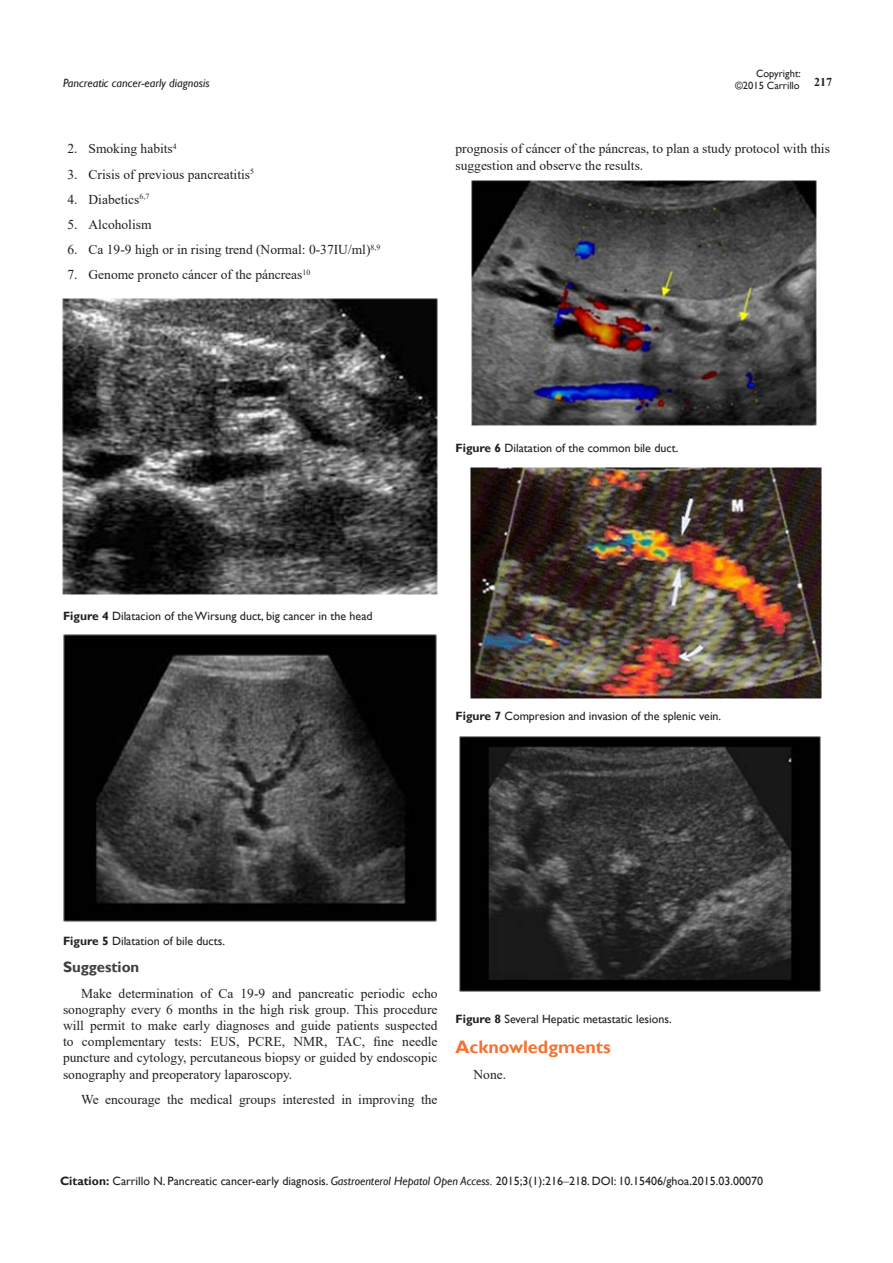
<style>
.page{position:relative;width:893px;height:1263px;background:#fff}
.page>*{position:absolute;margin:0;border:0;box-sizing:border-box;transform-origin:0 0}
.List_Paragraph{font:700 18px "Gill Sans";color:#f37331}
.t1{font:700 15px "Gill Sans";color:#3e3e3f}
.t2{font:13.5px/16.2px "Times New Roman";color:#231f20;text-align:justify}
.Citation{font:12px "Gill Sans";color:#231f20}
.t3{font:italic 12px "Gill Sans";color:#231f20}
.t4{font:700 12px "Times New Roman";color:#231f20}
.t5{font:10.5px/12.6px "Gill Sans";color:#231f20;text-align:right}
.s1{font-weight:700}
.s2{font-style:italic}
.s3{font-family:"Times New Roman"}
</style>
<div class="page">
<img style="left:62px;top:298px;width:375px;height:296px">
<img style="left:63px;top:634px;width:374px;height:288px">
<img style="left:471px;top:180px;width:346px;height:246px">
<img style="left:470px;top:467px;width:351px;height:231px">
<img style="left:459px;top:736px;width:362px;height:256px">
<p class="t5" style="left:735px;top:67px;width:67px">Copyright: ©2015 Carrillo</p>
<p class="t3" style="left:63px;top:76px;width:148px">Pancreatic cancer-early diagnosis</p>
<p class="t4" style="left:814px;top:73px;width:19px">217</p>
<p class="t2" style="left:68px;top:140px;width:111px">2. Smoking habits<sup>4</sup></p>
<p class="t2" style="left:68px;top:166px;width:188px">3. Crisis of previous pancreatitis<sup>5</sup></p>
<p class="t2" style="left:68px;top:191px;width:83px">4. Diabetics<sup>6,7</sup></p>
<p class="t2" style="left:68px;top:216px;width:86px">5. Alcoholism</p>
<p class="t2" style="left:68px;top:241px;width:314px">6. Ca 19-9 high or in rising trend (Normal: 0-37IU/ml)<sup>8,9</sup></p>
<p class="t2" style="left:68px;top:266px;width:244px">7. Genome proneto cáncer of the páncreas<sup>10</sup></p>
<p class="Citation" style="left:63px;top:609px;width:311px"><span class="s1">Figure 4</span> Dilatacion of the Wirsung duct, big cancer in the head</p>
<p class="t2" style="left:455px;top:140px;width:376px">prognosis of cáncer of the páncreas, to plan a study protocol with this suggestion and observe the results.</p>
<p class="Citation" style="left:455px;top:441px;width:224px"><span class="s1">Figure 6</span> Dilatation of the common bile duct.</p>
<p class="Citation" style="left:455px;top:709px;width:267px"><span class="s1">Figure 7</span> Compresion and invasion of the splenic vein.</p>
<p class="Citation" style="left:63px;top:934px;width:164px"><span class="s1">Figure 5</span> Dilatation of bile ducts.</p>
<p class="t1" style="left:63px;top:958px;width:78px">Suggestion</p>
<p class="t2" style="left:63px;top:985px;width:376px;text-indent:18px">Make determination of Ca 19-9 and pancreatic periodic echo sonography every 6 months in the high risk group. This procedure will permit to make early diagnoses and guide patients suspected to complementary tests: EUS, PCRE, NMR, TAC, fine needle puncture and cytology, percutaneous biopsy or guided by endoscopic sonography and preoperatory laparoscopy.</p>
<p class="t2" style="left:81px;top:1091px;width:358px">We encourage the medical groups interested in improving the</p>
<p class="Citation" style="left:455px;top:1012px;width:218px"><span class="s1">Figure 8</span> Several Hepatic metastatic lesions.</p>
<p class="List_Paragraph" style="left:455px;top:1036px;width:157px">Acknowledgments</p>
<p class="t2" style="left:473px;top:1066px;width:34px">None.</p>
<p class="Citation" style="left:60px;top:1174px;width:705px"><span class="s1">Citation:</span> Carrillo N. Pancreatic cancer-early diagnosis. <span class="s2">Gastroenterol Hepatol Open Access.</span> 2015;3(1):216<span class="s3">‒</span>218. DOI: 10.15406/ghoa.2015.03.00070</p>
</div>
